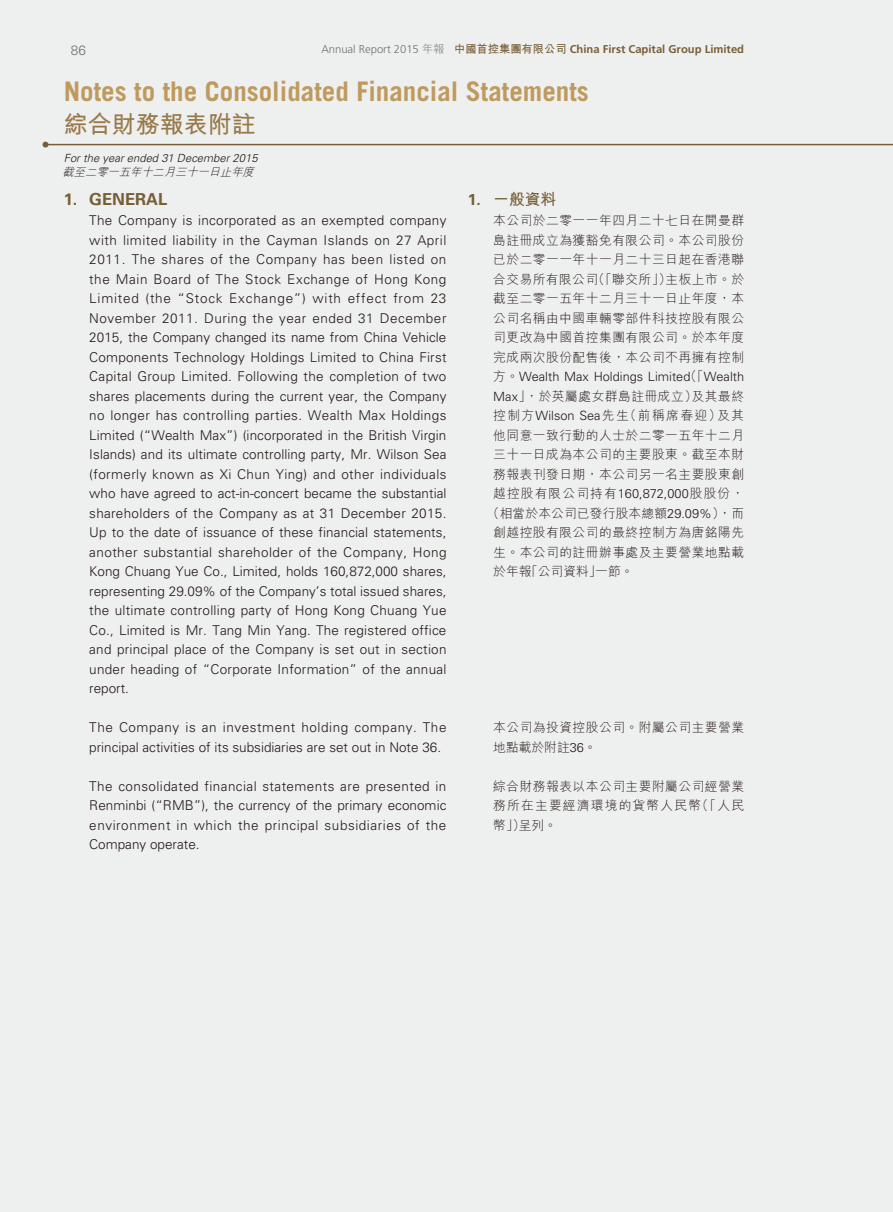
<style>
.page{position:relative;width:893px;height:1212px;background:#eeefef}
.page>*{position:absolute;margin:0;border:0;box-sizing:border-box;transform-origin:0 0}
.t1{font:700 27px "Trade Gothic LT Std";color:#bf9a5e}
.t2{font:24px "M Hei HK Bold E Ten B5 H";color:#977a49}
.t3{font:700 16.5px "Univers LT Std";color:#775f37}
.t4{font:15.75px "M Hei HK Bold E Ten B5 H";color:#775f37}
.t5{font:300 13.5px/19.5px "Univers LT Std";letter-spacing:.02em;color:#231916;text-align:justify}
.t6{font:300 13.5px/19.5px "Univers LT Std";color:#231916}
.t7{font:300 13.5px "Univers LT Std";color:#717171}
.t8{font:12.75px/19.5px "M Hei HK Light E Ten B5 H";letter-spacing:.04em;color:#231916;text-align:justify}
.t9{font:300 12.75px "Univers LT Std";color:#231916}
.t10{font:12.75px "M Hei HK Light E Ten B5 H";letter-spacing:.085em;color:#231916}
.t11{font:12.75px "M Hei HK Light E Ten B5 H";letter-spacing:.11em;color:#231916}
.t12{font:12.75px "M Hei HK Light E Ten B5 H";letter-spacing:.01em;color:#231916}
.t13{font:12.75px "M Hei HK Light E Ten B5 H";color:#231916}
.t14{font:700 11.25px "Frutiger LT Std";color:#775f37}
.t15{font:italic 300 11.25px "Univers LT Std";color:#231916}
.t16{font:italic 11.25px "M Hei HK Light E Ten B5 H";color:#231916}
.s1{font-weight:300;color:#717171}
.s2{font-family:"M Hei HK Light E Ten B5 H";font-weight:400;color:#717171}
.s3{font-family:"M Hei HK Bold E Ten B5 H";font-weight:400}
.s4{font-family:"Univers LT Std";font-weight:700}
.s5{font-family:"M Hei HK Light E Ten B5 H";font-weight:400}
.s6{font-family:"Univers LT Std";font-weight:300}
</style>
<div class="page">
<hr style="left:45px;top:144px;width:848px;height:1px;background:#775f37">
<svg style="left:43px;top:142px;width:5px;height:6px"></svg>
<p class="t7" style="left:71px;top:44px;width:17px">86</p>
<p class="t14" style="left:321px;top:43px;width:424px"><span class="s1">Annual Report 2015</span> <span class="s2">年報</span> <span class="s3">中國首控集團有限公司</span> China First Capital Group Limited</p>
<h1 class="t1" style="left:64px;top:82px;width:527px">Notes to the Consolidated Financial Statements</h1>
<h2 class="t2" style="left:64px;top:115px;width:193px">綜合財務報表附註</h2>
<p class="t15" style="left:64px;top:153px;width:195px">For the year ended 31 December 2015</p>
<p class="t16" style="left:63px;top:168px;width:196px">截至二零一五年十二月三十一日止年度</p>
<p class="t3" style="left:64px;top:191px;width:105px">1. GENERAL</p>
<p class="t5" style="left:89px;top:211px;width:359px">The Company is incorporated as an exempted company with limited liability in the Cayman Islands on 27 April 2011. The shares of the Company has been listed on the Main Board of The Stock Exchange of Hong Kong Limited (the “Stock Exchange”) with effect from 23<br>November 2011. During the year ended 31 December 2015, the Company changed its name from China Vehicle Components Technology Holdings Limited to China First Capital Group Limited. Following the completion of two shares placements during the current year, the Company no longer has controlling parties. Wealth Max Holdings Limited (“Wealth Max”) (incorporated in the British Virgin Islands) and its ultimate controlling party, Mr. Wilson Sea (formerly known as Xi Chun Ying) and other individuals who have agreed to act-in-concert became the substantial shareholders of the Company as at 31 December 2015.<br>Up to the date of issuance of these financial statements, another substantial shareholder of the Company, Hong Kong Chuang Yue Co., Limited, holds 160,872,000 shares, representing 29.09% of the Company’s total issued shares, the ultimate controlling party of Hong Kong Chuang Yue Co., Limited is Mr. Tang Min Yang. The registered office and principal place of the Company is set out in section under heading of “Corporate Information” of the annual report.</p>
<p class="t6" style="left:89px;top:718px;width:359px">The Company is an investment holding company. The principal activities of its subsidiaries are set out in Note 36.</p>
<p class="t5" style="left:89px;top:777px;width:359px">The consolidated financial statements are presented in Renminbi (“RMB”), the currency of the primary economic environment in which the principal subsidiaries of the Company operate.</p>
<p class="t4" style="left:468px;top:194px;width:90px"><span class="s4">1.</span> 一般資料</p>
<p class="t8" style="left:493px;top:212px;width:252px">本公司於二零一一年四月二十七日在開曼群島註冊成立為獲豁免有限公司。本公司股份已於二零一一年十一月二十三日起在香港聯合交易所有限公司（「聯交所」）主板上市。於截至二零一五年十二月三十一日止年度，本公司名稱由中國車輛零部件科技控股有限公司更改為中國首控集團有限公司。於本年度完成兩次股份配售後，本公司不再擁有控制</p>
<p class="t9" style="left:493px;top:371px;width:252px"><span class="s5">方。</span>Wealth Max Holdings Limited<span class="s5">（「</span>Wealth</p>
<p class="t8" style="left:493px;top:388px;width:252px"><span class="s6">Max</span>」，於英屬處女群島註冊成立）及其最終</p>
<p class="t11" style="left:493px;top:411px;width:252px">控制方<span class="s6">Wilson Sea</span>先生（前稱席春迎）及其</p>
<p class="t8" style="left:493px;top:427px;width:252px">他同意一致行動的人士於二零一五年十二月</p>
<p class="t8" style="left:493px;top:446px;width:252px">三十一日成為本公司的主要股東。截至本財</p>
<p class="t8" style="left:493px;top:466px;width:252px">務報表刊發日期，本公司另一名主要股東創</p>
<p class="t10" style="left:493px;top:489px;width:252px">越控股有限公司持有<span class="s6">160,872,000</span>股股份，</p>
<p class="t12" style="left:487px;top:508px;width:259px">（相當於本公司已發行股本總額<span class="s6">29.09%</span>），而</p>
<p class="t8" style="left:493px;top:524px;width:252px">創越控股有限公司的最終控制方為唐銘陽先</p>
<p class="t8" style="left:493px;top:544px;width:252px">生。本公司的註冊辦事處及主要營業地點載</p>
<p class="t13" style="left:493px;top:567px;width:142px">於年報「公司資料」一節。</p>
<p class="t8" style="left:493px;top:719px;width:252px">本公司為投資控股公司。附屬公司主要營業地點載於附註<span class="s6">36</span>。</p>
<p class="t8" style="left:493px;top:778px;width:252px">綜合財務報表以本公司主要附屬公司經營業務所在主要經濟環境的貨幣人民幣（「人民幣」）呈列。</p>
</div>
